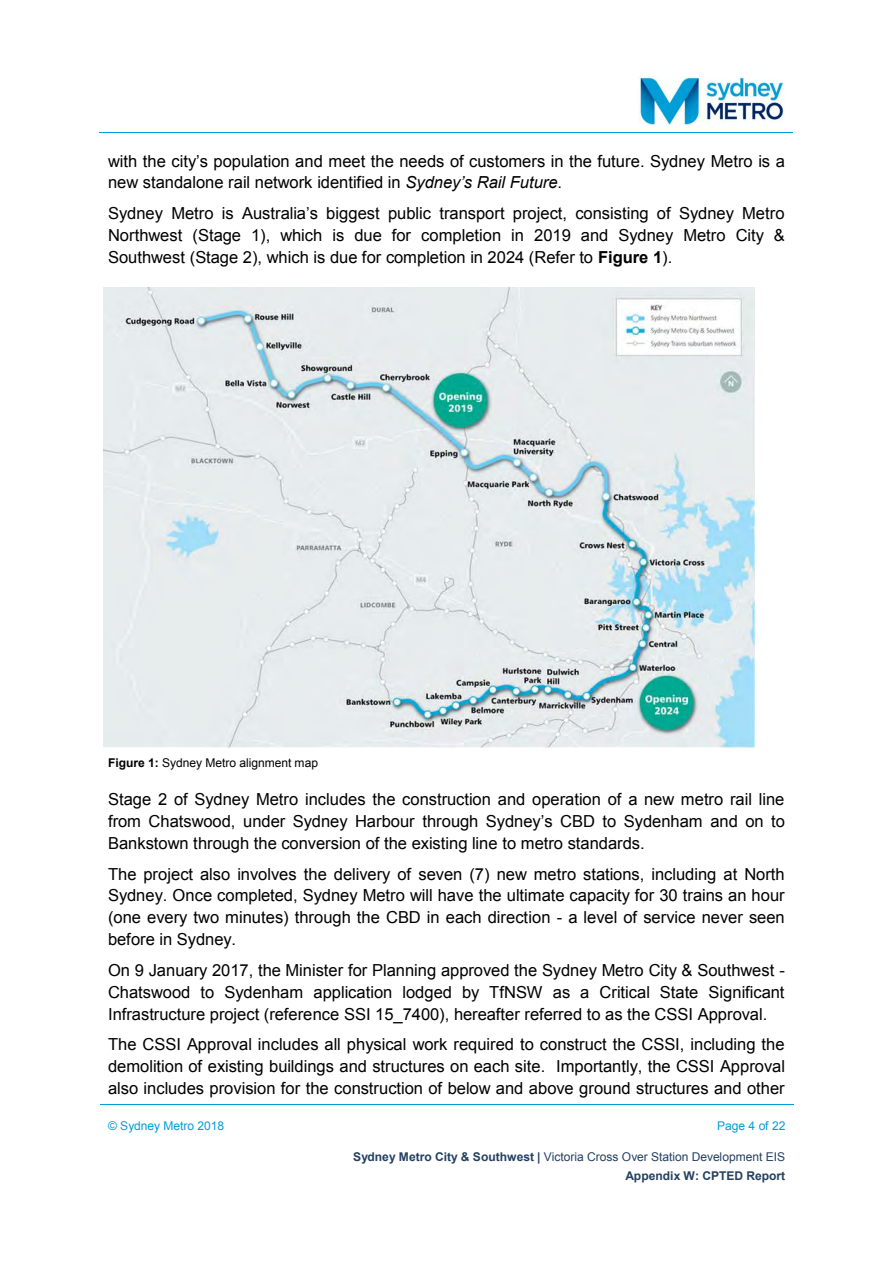
<style>
.page{position:relative;width:893px;height:1263px;background:#fff}
.page>*{position:absolute;margin:0;border:0;box-sizing:border-box;transform-origin:0 0}
.t1{font:16.5px/21.8px "Arial";color:#000;text-align:justify}
.t2{font:700 12px/18.3px "Arial";color:#244061;text-align:right}
.t3{font:12px "Arial";letter-spacing:-.005em;color:#000}
.t4{font:12px "Arial";letter-spacing:-.005em;color:#009ed6}
.s1{font-style:italic}
.s2{font-weight:700}
.s3{font-weight:400}
</style>
<div class="page">
<hr style="left:100px;top:132px;width:529px;height:1px;background:#009ed6">
<hr style="left:629px;top:132px;width:164px;height:1px;background:#009ed6">
<hr style="left:100px;top:1105px;width:146px;height:1px;background:#009ed6">
<hr style="left:247px;top:1105px;width:393px;height:1px;background:#009ed6">
<hr style="left:640px;top:1105px;width:153px;height:1px;background:#009ed6">
<img style="left:638px;top:77px;width:146px;height:48px">
<img style="left:104px;top:288px;width:651px;height:459px">
<p class="t1" style="left:108px;top:150px;width:678px">with the city’s population and meet the needs of customers in the future. Sydney Metro is a new standalone rail network identified in <span class="s1">Sydney’s Rail Future</span>.</p>
<p class="t1" style="left:108px;top:203px;width:678px">Sydney Metro is Australia’s biggest public transport project, consisting of Sydney Metro Northwest (Stage 1), which is due for completion in 2019 and Sydney Metro City &amp; Southwest (Stage 2), which is due for completion in 2024 (Refer to <span class="s2">Figure 1</span>).</p>
<p class="t3" style="left:108px;top:755px;width:212px"><span class="s2">Figure 1:</span> Sydney Metro alignment map</p>
<p class="t1" style="left:108px;top:789px;width:678px">Stage 2 of Sydney Metro includes the construction and operation of a new metro rail line from Chatswood, under Sydney Harbour through Sydney’s CBD to Sydenham and on to Bankstown through the conversion of the existing line to metro standards.</p>
<p class="t1" style="left:108px;top:863px;width:678px">The project also involves the delivery of seven (7) new metro stations, including at North Sydney. Once completed, Sydney Metro will have the ultimate capacity for 30 trains an hour (one every two minutes) through the CBD in each direction - a level of service never seen before in Sydney.</p>
<p class="t1" style="left:108px;top:959px;width:679px">On 9 January 2017, the Minister for Planning approved the Sydney Metro City &amp; Southwest - Chatswood to Sydenham application lodged by TfNSW as a Critical State Significant Infrastructure project (reference SSI 15_7400), hereafter referred to as the CSSI Approval.</p>
<p class="t1" style="left:108px;top:1034px;width:679px">The CSSI Approval includes all physical work required to construct the CSSI, including the demolition of existing buildings and structures on each site. Importantly, the CSSI Approval also includes provision for the construction of below and above ground structures and other</p>
<p class="t4" style="left:108px;top:1118px;width:118px">© Sydney Metro 2018</p>
<p class="t4" style="left:717px;top:1118px;width:70px">Page 4 of 22</p>
<p class="t2" style="left:353px;top:1148px;width:434px">Sydney Metro City &amp; Southwest | <span class="s3">Victoria Cross Over Station Development EIS<br></span>Appendix W: CPTED Report</p>
</div>
